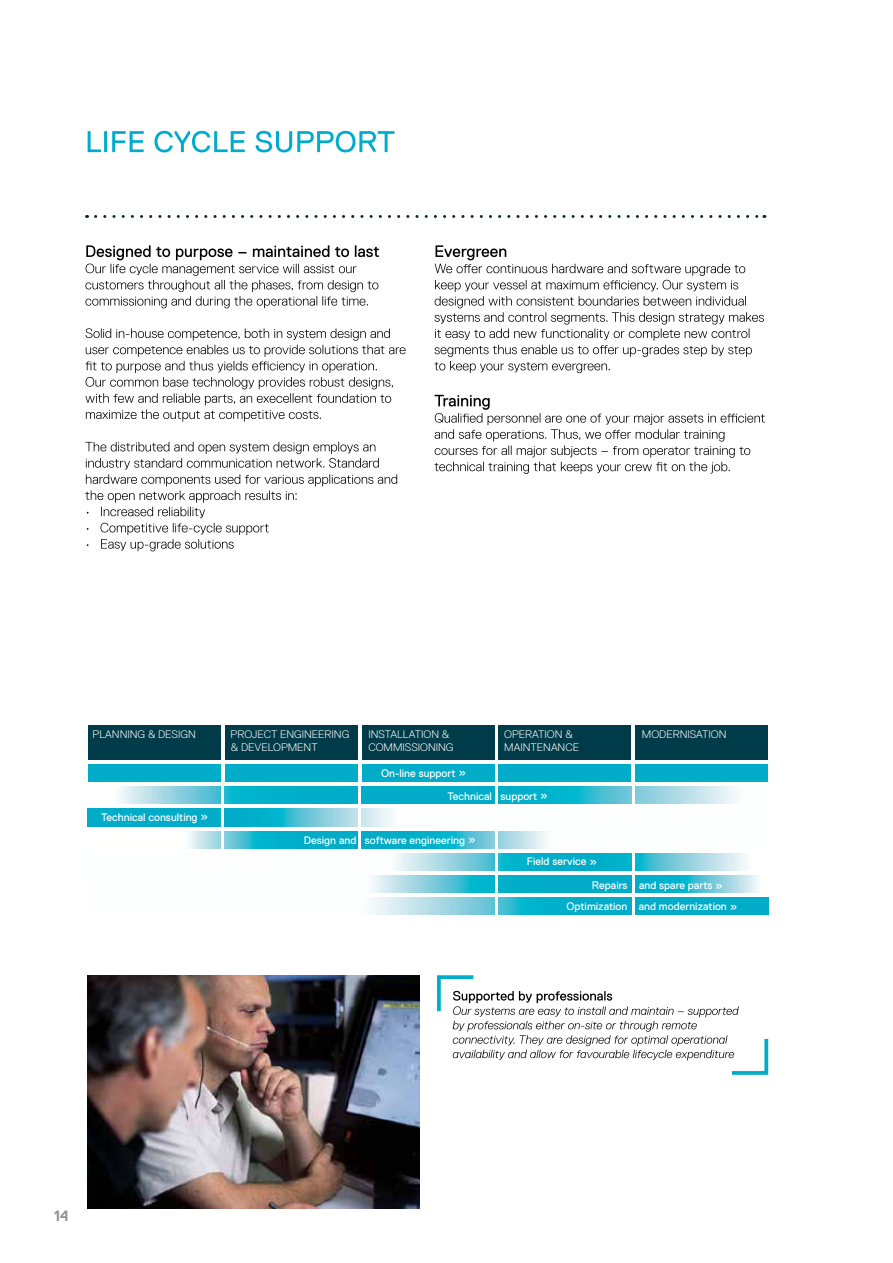
<style>
.page{position:relative;width:893px;height:1263px;background:#fff}
.page>*{position:absolute;margin:0;border:0;box-sizing:border-box;transform-origin:0 0}
.t1{font:700 15px "Replica Pro";color:#939598}
.t2{font:10.95px/23.2px "Replica Pro";color:#fff}
.t3{font:300 10.95px/13px "Replica Pro";color:#fff}
</style>
<div class="page">
<svg style="left:88px;top:131px;width:306px;height:21px"></svg>
<svg style="left:434px;top:395px;width:331px;height:79px"></svg>
<svg style="left:434px;top:245px;width:330px;height:128px"></svg>
<svg style="left:85px;top:442px;width:312px;height:109px"></svg>
<svg style="left:85px;top:328px;width:321px;height:94px"></svg>
<svg style="left:85px;top:245px;width:294px;height:63px"></svg>
<svg style="left:96px;top:215px;width:669px;height:3px"></svg>
<svg style="left:437px;top:975px;width:332px;height:100px"></svg>
<img style="left:88px;top:975px;width:331px;height:234px">
<div style="left:88px;top:725px;width:133px;height:35px;background:#003b49"></div>
<div style="left:88px;top:765px;width:133px;height:17px;background:#00acc8"></div>
<div style="left:225px;top:765px;width:132px;height:17px;background:#00acc8"></div>
<div style="left:362px;top:765px;width:132px;height:17px;background:#00acc8"></div>
<div style="left:499px;top:765px;width:132px;height:17px;background:#00acc8"></div>
<div style="left:635px;top:765px;width:133px;height:17px;background:#00acc8"></div>
<div style="left:88px;top:786px;width:133px;height:18px;background:linear-gradient(to right,#fff,#47b8cf)"></div>
<div style="left:225px;top:786px;width:132px;height:18px;background:#00afc9"></div>
<div style="left:362px;top:786px;width:132px;height:18px;background:#00acc8"></div>
<svg style="left:499px;top:786px;width:132px;height:18px;background:#1cb7ce"></svg>
<div style="left:635px;top:786px;width:133px;height:18px;background:linear-gradient(to right,#81c9d9,#fff)"></div>
<div style="left:88px;top:809px;width:133px;height:17px;background:#00acc8"></div>
<svg style="left:225px;top:809px;width:132px;height:17px;background:#45bfd4"></svg>
<svg style="left:362px;top:809px;width:31px;height:17px"></svg>
<svg style="left:189px;top:831px;width:32px;height:17px"></svg>
<svg style="left:225px;top:831px;width:132px;height:17px;background:#12b2cc"></svg>
<svg style="left:362px;top:831px;width:132px;height:17px;background:#18b4cd"></svg>
<svg style="left:499px;top:831px;width:48px;height:17px"></svg>
<svg style="left:394px;top:853px;width:100px;height:17px;background:#a2d8e4"></svg>
<div style="left:499px;top:853px;width:132px;height:17px;background:#00aec9"></div>
<svg style="left:635px;top:853px;width:112px;height:17px;background:#8ed4e1"></svg>
<svg style="left:370px;top:875px;width:124px;height:17px;background:#76cede"></svg>
<div style="left:499px;top:875px;width:132px;height:17px;background:#00acc8"></div>
<svg style="left:635px;top:875px;width:123px;height:17px;background:#50c4d7"></svg>
<div style="left:362px;top:897px;width:132px;height:18px;background:linear-gradient(to right,#fffdfd,#66c1d4)"></div>
<svg style="left:499px;top:897px;width:132px;height:18px;background:#08b0ca"></svg>
<div style="left:635px;top:897px;width:133px;height:18px;background:#00acc8"></div>
<div style="left:225px;top:725px;width:132px;height:35px;background:#003b49"></div>
<div style="left:362px;top:725px;width:132px;height:35px;background:#003b49"></div>
<div style="left:499px;top:725px;width:132px;height:35px;background:#003b49"></div>
<div style="left:635px;top:725px;width:133px;height:35px;background:#003b49"></div>
<p class="t3" style="left:93px;top:728px;width:105px">PLANNING &amp; DESIGN</p>
<p class="t3" style="left:231px;top:728px;width:120px">PROJECT ENGINEERING &amp; DEVELOPMENT</p>
<p class="t3" style="left:368px;top:728px;width:87px">INSTALLATION &amp;<br>COMMISSIONING</p>
<p class="t3" style="left:504px;top:728px;width:76px">OPERATION &amp;<br>MAINTENANCE</p>
<p class="t3" style="left:642px;top:728px;width:86px">MODERNISATION</p>
<p class="t2" style="left:448px;top:761px;width:102px;text-indent:-67px">On-line support »<br>Technical support »</p>
<p class="t2" style="left:101px;top:806px;width:108px">Technical consulting »</p>
<p class="t2" style="left:304px;top:828px;width:173px">Design and software engineering »</p>
<p class="t2" style="left:592px;top:850px;width:132px;text-indent:-65px">Field service »<br>Repairs and spare parts »</p>
<p class="t2" style="left:566px;top:894px;width:172px">Optimization and modernization »</p>
<h1 class="t1" style="left:54px;top:1207px;width:16px">14</h1>
</div>
